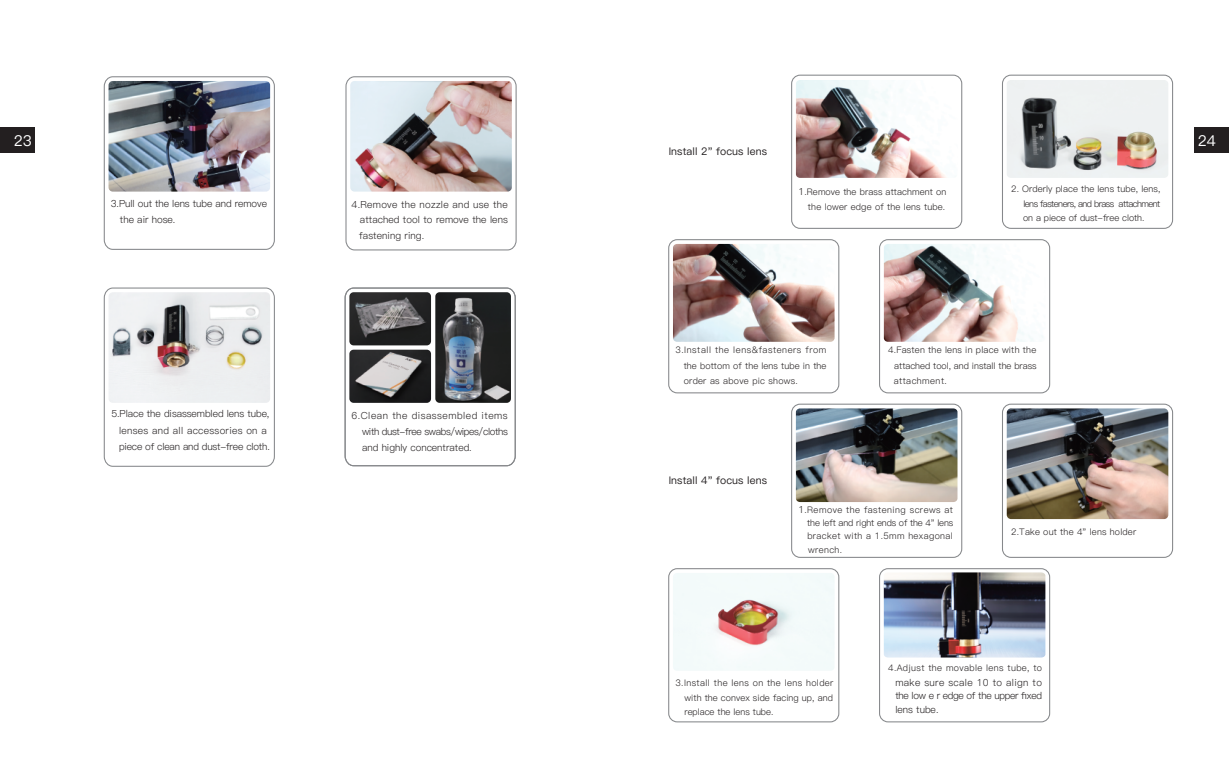
<style>
.page{position:relative;width:1229px;height:783px;background:#fff}
.page>*{position:absolute;margin:0;border:0;box-sizing:border-box;transform-origin:0 0}
.t1{font:15px "Ping Fang SC Medium";color:#fff}
.t2{font:10.5px "Ping Fang SC Medium";letter-spacing:.01em;color:#231f20}
.t3{font:9.75px/16.5px "Ping Fang SC Regular";color:#231f20;text-align:justify}
.t4{font:9.75px/15.9px "Ping Fang SC Regular";letter-spacing:-.035em;color:#231f20;text-align:right}
.t5{font:9px/15.6px "Ping Fang SC Regular";letter-spacing:.01em;color:#231f20;text-align:justify}
.t6{font:9px/15px "Ping Fang SC Regular";letter-spacing:.045em;color:#231f20;text-align:right}
.s1{font-size:9.75px}
</style>
<div class="page">
<img style="left:109px;top:81px;width:161px;height:110px">
<div style="left:104px;top:76px;width:171px;height:174px;border:1px solid #86888b;border-radius:9px"></div>
<img style="left:350px;top:81px;width:162px;height:110px">
<div style="left:345px;top:76px;width:172px;height:174px;border:1px solid #86888b;border-radius:9px"></div>
<svg style="left:103px;top:287px;width:172px;height:180px"></svg>
<svg style="left:344px;top:287px;width:172px;height:179px"></svg>
<div style="left:1195px;top:128px;width:34px;height:25px;background:#231f20"></div>
<div style="left:0;top:128px;width:34px;height:25px;background:#231f20"></div>
<img style="left:796px;top:408px;width:161px;height:94px">
<div style="left:791px;top:403px;width:171px;height:154px;border:1px solid #86888b;border-radius:9px"></div>
<img style="left:1007px;top:408px;width:161px;height:111px">
<div style="left:1002px;top:403px;width:171px;height:154px;border:1px solid #86888b;border-radius:9px"></div>
<img style="left:884px;top:572px;width:161px;height:85px">
<div style="left:879px;top:568px;width:171px;height:154px;border:1px solid #86888b;border-radius:9px"></div>
<div style="left:668px;top:568px;width:171px;height:154px;border:1px solid #86888b;border-radius:9px"></div>
<img style="left:673px;top:573px;width:161px;height:97px">
<div style="left:1002px;top:75px;width:171px;height:154px;border:1px solid #86888b;border-radius:9px"></div>
<img style="left:1007px;top:80px;width:161px;height:98px">
<div style="left:791px;top:75px;width:171px;height:154px;border:1px solid #86888b;border-radius:9px"></div>
<img style="left:796px;top:80px;width:150px;height:98px">
<div style="left:879px;top:239px;width:171px;height:154px;border:1px solid #86888b;border-radius:9px"></div>
<img style="left:884px;top:244px;width:159px;height:98px">
<div style="left:668px;top:239px;width:171px;height:154px;border:1px solid #86888b;border-radius:9px"></div>
<img style="left:673px;top:244px;width:161px;height:98px">
<h1 class="t1" style="left:14px;top:132px;width:19px">23</h1>
<h1 class="t1" style="left:1198px;top:132px;width:19px">24</h1>
<p class="t2" style="left:669px;top:145px;width:100px">Install 2" focus lens</p>
<p class="t3" style="left:120px;top:195px;width:149px;text-indent:-9px">3.Pull out the lens tube and remove the air hose.</p>
<p class="t3" style="left:359px;top:196px;width:150px;line-height:15.8px;text-indent:-8px">4.Remove the nozzle and use the attached tool to remove the lens fastening ring.</p>
<p class="t3" style="left:119px;top:405px;width:152px;text-align:left;text-indent:-8px">5.Place the disassembled lens tube, lenses and all accessories on a piece of clean and dust-free cloth.</p>
<p class="t4" style="left:351px;top:407px;width:158px">6.Clean the disassembled items with dust-free swabs/wipes/cloths</p>
<p class="t3" style="left:362px;top:439px;width:111px">and highly concentrated.</p>
<p class="t5" style="left:798px;top:184px;width:150px;line-height:15px;text-align:right"><span class="s1">1</span>.Remove the brass attachment on the lower edge of the lens tube.</p>
<p class="t5" style="left:1023px;top:181px;width:139px;line-height:14.9px;text-indent:-12px">2. Orderly place the lens tube, lens, lens fasteners, and brass attachment on a piece of dust-free cloth.</p>
<p class="t5" style="left:684px;top:342px;width:144px;text-indent:-8px">3.Install the lens&amp;fasteners from the bottom of the lens tube in the order as above pic shows.</p>
<p class="t2" style="left:669px;top:474px;width:100px">Install 4" focus lens</p>
<p class="t5" style="left:894px;top:342px;width:144px;text-indent:-5px">4.Fasten the lens in place with the attached tool, and install the brass attachment.</p>
<p class="t5" style="left:807px;top:503px;width:147px;line-height:13px;text-indent:-9px"><span class="s1">1</span>.Remove the fastening screws at the left and right ends of the 4" lens bracket with a 1.5mm hexagonal wrench.</p>
<p class="t5" style="left:1011px;top:523px;width:127px">2.Take out the 4" lens holder</p>
<p class="t6" style="left:675px;top:675px;width:160px">3.Install the lens on the lens holder with the convex side facing up, and</p>
<p class="t5" style="left:684px;top:703px;width:90px">replace the lens tube.</p>
<p class="t6" style="left:888px;top:660px;width:155px">4.Adjust the movable lens tube, to</p>
<p class="t3" style="left:895px;top:675px;width:148px;line-height:13.6px">make sure scale 10 to align to the low e r edge of the upper fixed lens tube.</p>
</div>
